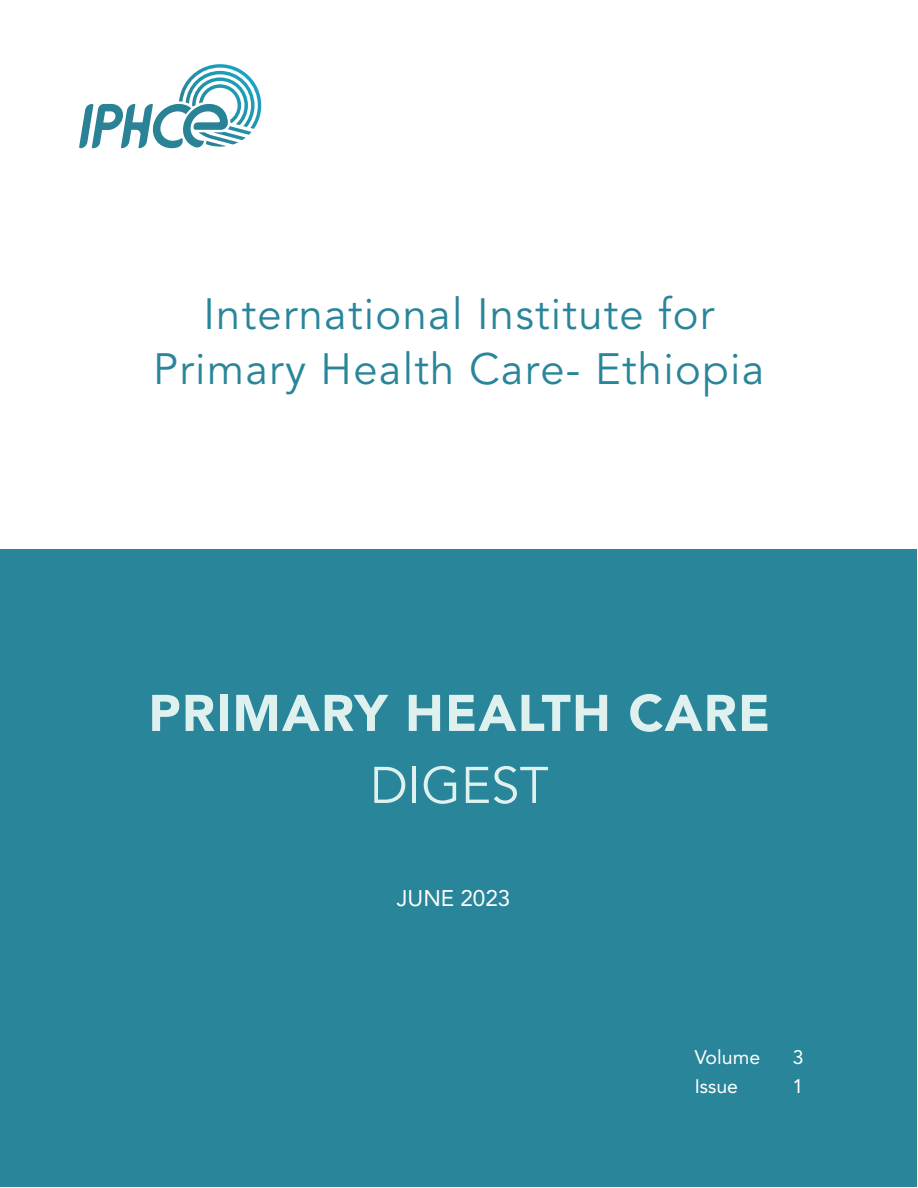
<style>
.page{position:relative;width:918px;height:1188px;background:#fff}
.page>*{position:absolute;margin:0;border:0;box-sizing:border-box;transform-origin:0 0}
.t1{font:900 51px "Avenir LT Std";letter-spacing:.025em;color:#def1ee}
.t2{font:51px "Avenir LT Std";color:#def1ee}
.t3{font:43.5px/55.5px "Avenir LT Std";letter-spacing:.03em;color:#298599;text-align:center}
.t4{font:22.5px "Avenir LT Std";color:#fff}
.t5{font:19.5px "Avenir LT Std";color:#fff}
</style>
<div class="page">
<div style="left:1px;top:550px;width:916px;height:637px;background:#298599"></div>
<svg style="left:79px;top:64px;width:182px;height:84px"></svg>
<p class="t3" style="left:153px;top:287px;width:613px">International Institute for<br>Primary Health Care- Ethiopia</p>
<p class="t1" style="left:149px;top:682px;width:623px">PRIMARY HEALTH CARE</p>
<p class="t2" style="left:370px;top:756px;width:180px">DIGEST</p>
<p class="t4" style="left:397px;top:886px;width:115px">JUNE 2023</p>
<p class="t5" style="left:695px;top:1046px;width:67px">Volume</p>
<p class="t5" style="left:793px;top:1046px;width:12px">3</p>
<p class="t5" style="left:695px;top:1074px;width:45px">Issue</p>
<p class="t5" style="left:792px;top:1074px;width:12px">1</p>
</div>
